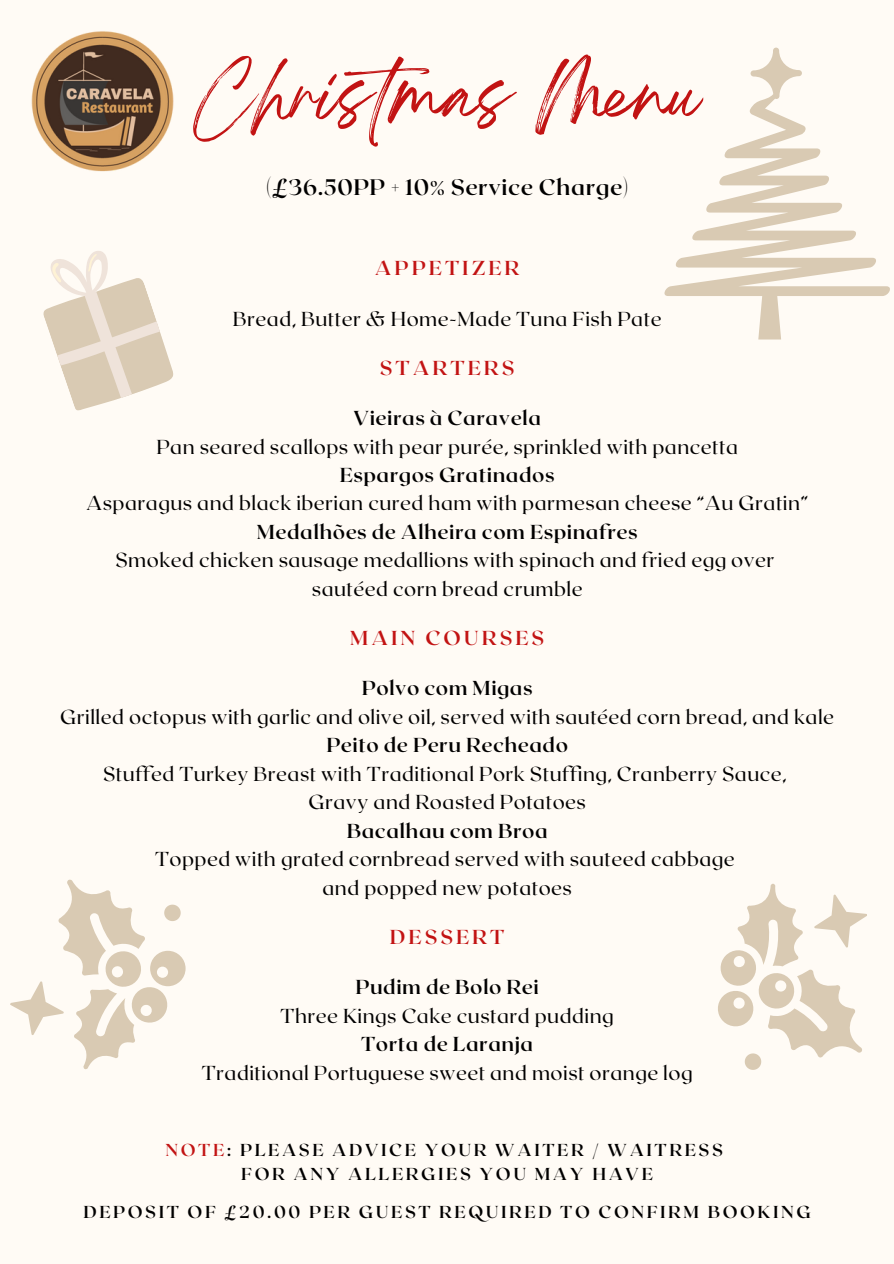
<style>
.page{position:relative;width:894px;height:1264px;background:#fff}
.page>*{position:absolute;margin:0;border:0;box-sizing:border-box;transform-origin:0 0}
.t1{font:60.75px "Breathing";color:#c21313}
.t2{font:700 22.35px "Roxborough CF";letter-spacing:.025em;color:#000}
.t3{font:20.1px/28.5px "Roxborough CF";letter-spacing:.025em;color:#000;text-align:center}
.t4{font:700 20.1px "Roxborough CF";letter-spacing:.025em;color:#000}
.t5{font:700 20.1px "Roxborough CF";letter-spacing:.15em;color:#c21313}
.t6{font:700 17.25px/23.7px "Roxborough CF";letter-spacing:.15em;color:#000;text-align:center}
.s1{color:#c21313}
</style>
<div class="page">
<div style="left:0;top:0;width:893px;height:1263px;background:#fffbf5"></div>
<svg style="left:664px;top:48px;width:226px;height:291px"></svg>
<svg style="left:10px;top:879px;width:176px;height:191px"></svg>
<svg style="left:718px;top:883px;width:149px;height:187px"></svg>
<svg style="left:43px;top:251px;width:131px;height:160px"></svg>
<img style="left:31px;top:31px;width:143px;height:141px">
<h1 class="t1" style="left:194px;top:77px;width:507px">Christmas Menu</h1>
<p class="t2" style="left:266px;top:172px;width:364px">(£36.50PP + 10% Service Charge)</p>
<p class="t5" style="left:375px;top:255px;width:146px">APPETIZER</p>
<p class="t3" style="left:233px;top:303px;width:430px">Bread, Butter &amp; Home-Made Tuna Fish Pate</p>
<p class="t5" style="left:380px;top:354px;width:136px">STARTERS</p>
<p class="t4" style="left:353px;top:405px;width:189px">Vieiras à Caravela</p>
<p class="t3" style="left:156px;top:431px;width:583px">Pan seared scallops with pear purée, sprinkled with pancetta</p>
<p class="t4" style="left:340px;top:462px;width:216px">Espargos Gratinados</p>
<p class="t3" style="left:86px;top:488px;width:723px">Asparagus and black iberian cured ham with parmesan cheese “Au Gratin”</p>
<p class="t4" style="left:257px;top:519px;width:382px">Medalhões de Alheira com Espinafres</p>
<p class="t3" style="left:115px;top:545px;width:660px">Smoked chicken sausage medallions with spinach and fried egg over sautéed corn bread crumble</p>
<p class="t5" style="left:350px;top:625px;width:196px">MAIN COURSES</p>
<p class="t4" style="left:361px;top:675px;width:172px">Polvo com Migas</p>
<p class="t3" style="left:60px;top:701px;width:775px">Grilled octopus with garlic and olive oil, served with sautéed corn bread, and kale</p>
<p class="t4" style="left:326px;top:732px;width:243px">Peito de Peru Recheado</p>
<p class="t3" style="left:103px;top:758px;width:684px">Stuffed Turkey Breast with Traditional Pork Stuffing, Cranberry Sauce,<br>Gravy and Roasted Potatoes</p>
<p class="t4" style="left:346px;top:817px;width:202px">Bacalhau com Broa</p>
<p class="t3" style="left:155px;top:844px;width:581px">Topped with grated cornbread served with sauteed cabbage and popped new potatoes</p>
<p class="t5" style="left:390px;top:923px;width:116px">DESSERT</p>
<p class="t4" style="left:355px;top:974px;width:185px">Pudim de Bolo Rei</p>
<p class="t3" style="left:280px;top:1000px;width:334px">Three Kings Cake custard pudding</p>
<p class="t4" style="left:361px;top:1031px;width:174px">Torta de Laranja</p>
<p class="t3" style="left:202px;top:1057px;width:492px">Traditional Portuguese sweet and moist orange log</p>
<p class="t6" style="left:165px;top:1137px;width:558px"><span class="s1">NOTE</span>: PLEASE ADVICE YOUR WAITER / WAITRESS<br>FOR ANY ALLERGIES YOU MAY HAVE</p>
<p class="t6" style="left:83px;top:1199px;width:728px">DEPOSIT OF £20.00 PER GUEST REQUIRED TO CONFIRM BOOKING</p>
</div>
